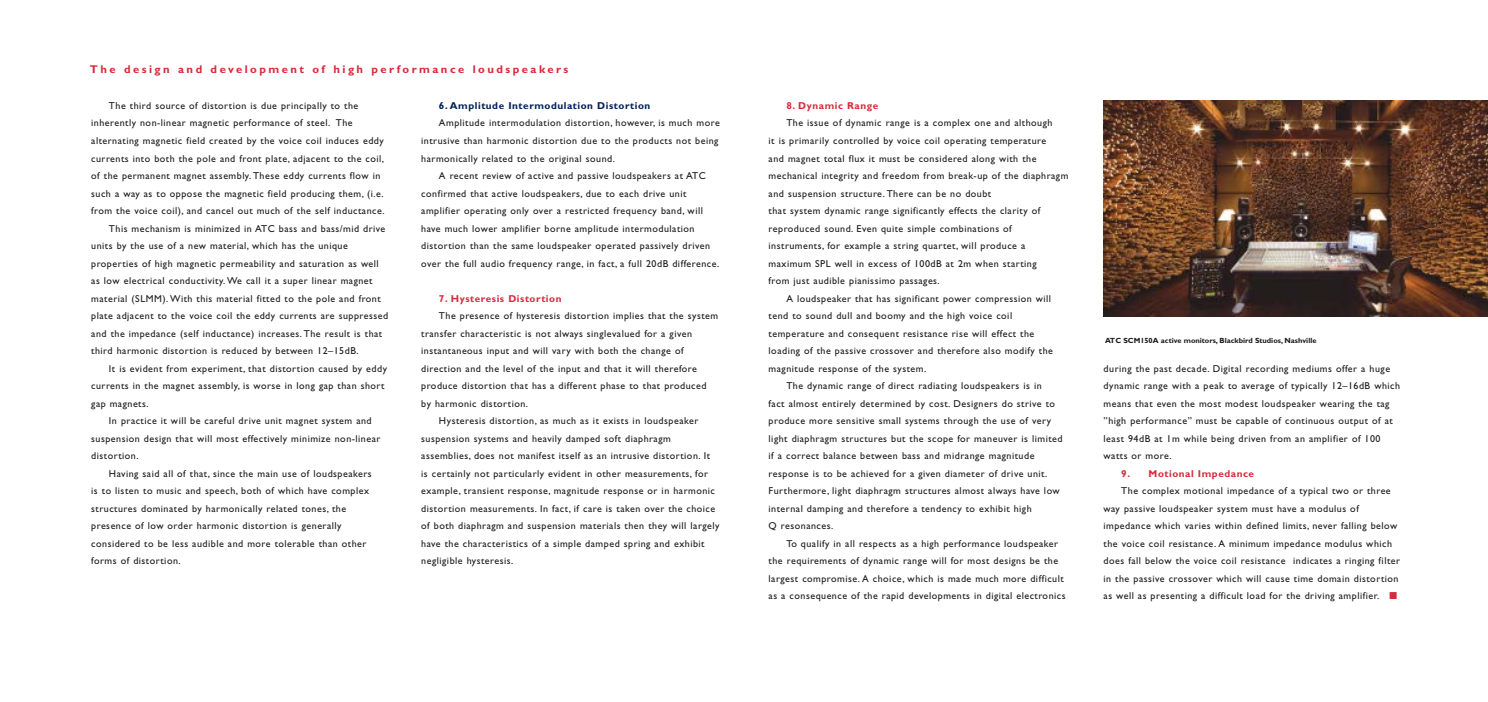
<style>
.page{position:relative;width:1488px;height:702px;background:#fff}
.page>*{position:absolute;margin:0;border:0;box-sizing:border-box;transform-origin:0 0}
.t1{font:700 11.25px "Gill Sans";letter-spacing:.22em;color:#d72a3b}
.t2{font:10px/17.5px "Gill Sans";letter-spacing:.05em;color:#1b1b1f}
.t3{font:700 10px "Gill Sans";letter-spacing:.055em;color:#d72a3b}
.t4{font:700 10px "Gill Sans";letter-spacing:.055em;color:#001f57}
.t5{font:700 7.5px "Gill Sans";color:#1b1b1f}
.s1{color:#d72a3b}
</style>
<div class="page">
<img style="left:1103px;top:101px;width:385px;height:215px">
<p class="t1" style="left:90px;top:65px;width:480px">The design and development of high performance loudspeakers</p>
<p class="t4" style="left:439px;top:102px;width:213px">6. Amplitude Intermodulation Distortion</p>
<p class="t2" style="left:421px;top:115px;width:300px;text-indent:18px">Amplitude intermodulation distortion, however, is much more intrusive than harmonic distortion due to the products not being harmonically related to the original sound.</p>
<p class="t2" style="left:421px;top:168px;width:300px;text-indent:18px">A recent review of active and passive loudspeakers at ATC confirmed that active loudspeakers, due to each drive unit amplifier operating only over a restricted frequency band, will have much lower amplifier borne amplitude intermodulation distortion than the same loudspeaker operated passively driven over the full audio frequency range, in fact, a full 20dB difference.</p>
<p class="t3" style="left:439px;top:295px;width:124px">7. Hysteresis Distortion</p>
<p class="t2" style="left:439px;top:308px;width:281px">The presence of hysteresis distortion implies that the system</p>
<p class="t2" style="left:421px;top:325px;width:272px">transfer characteristic is not always singlevalued for a given</p>
<p class="t2" style="left:421px;top:343px;width:264px">instantaneous input and will vary with both the change of</p>
<p class="t2" style="left:421px;top:360px;width:277px">direction and the level of the input and that it will therefore</p>
<p class="t2" style="left:421px;top:378px;width:287px">produce distortion that has a different phase to that produced</p>
<p class="t2" style="left:421px;top:395px;width:108px">by harmonic distortion.</p>
<p class="t2" style="left:439px;top:413px;width:261px">Hysteresis distortion, as much as it exists in loudspeaker</p>
<p class="t2" style="left:421px;top:430px;width:251px">suspension systems and heavily damped soft diaphragm</p>
<p class="t2" style="left:421px;top:448px;width:290px">assemblies, does not manifest itself as an intrusive distortion. It</p>
<p class="t2" style="left:421px;top:465px;width:288px">is certainly not particularly evident in other measurements, for</p>
<p class="t2" style="left:421px;top:483px;width:295px">example, transient response, magnitude response or in harmonic</p>
<p class="t2" style="left:421px;top:500px;width:295px">distortion measurements. In fact, if care is taken over the choice</p>
<p class="t2" style="left:421px;top:518px;width:300px">of both diaphragm and suspension materials then they will largely</p>
<p class="t2" style="left:421px;top:535px;width:285px">have the characteristics of a simple damped spring and exhibit</p>
<p class="t2" style="left:421px;top:553px;width:94px">negligible hysteresis.</p>
<p class="t2" style="left:109px;top:98px;width:251px">The third source of distortion is due principally to the</p>
<p class="t2" style="left:91px;top:115px;width:263px">inherently non-linear magnetic performance of steel. The</p>
<p class="t2" style="left:91px;top:133px;width:294px">alternating magnetic field created by the voice coil induces eddy</p>
<p class="t2" style="left:91px;top:150px;width:294px">currents into both the pole and front plate, adjacent to the coil,</p>
<p class="t2" style="left:91px;top:168px;width:291px">of the permanent magnet assembly. These eddy currents flow in</p>
<p class="t2" style="left:91px;top:185px;width:294px">such a way as to oppose the magnetic field producing them, (i.e.</p>
<p class="t2" style="left:91px;top:203px;width:295px">from the voice coil), and cancel out much of the self inductance.</p>
<p class="t2" style="left:109px;top:220px;width:278px">This mechanism is minimized in ATC bass and bass/mid drive</p>
<p class="t2" style="left:91px;top:238px;width:258px">units by the use of a new material, which has the unique</p>
<p class="t2" style="left:91px;top:255px;width:289px">properties of high magnetic permeability and saturation as well</p>
<p class="t2" style="left:91px;top:273px;width:283px">as low electrical conductivity. We call it a super linear magnet</p>
<p class="t2" style="left:91px;top:290px;width:291px">material (SLMM). With this material fitted to the pole and front</p>
<p class="t2" style="left:91px;top:308px;width:298px">plate adjacent to the voice coil the eddy currents are suppressed</p>
<p class="t2" style="left:91px;top:325px;width:292px">and the impedance (self inductance) increases. The result is that</p>
<p class="t2" style="left:91px;top:343px;width:269px">third harmonic distortion is reduced by between 12–15dB.</p>
<p class="t2" style="left:109px;top:360px;width:280px">It is evident from experiment, that distortion caused by eddy</p>
<p class="t2" style="left:91px;top:378px;width:295px">currents in the magnet assembly, is worse in long gap than short</p>
<p class="t2" style="left:91px;top:395px;width:59px">gap magnets.</p>
<p class="t2" style="left:109px;top:413px;width:264px">In practice it will be careful drive unit magnet system and</p>
<p class="t2" style="left:91px;top:430px;width:291px">suspension design that will most effectively minimize non-linear</p>
<p class="t2" style="left:91px;top:448px;width:49px">distortion.</p>
<p class="t2" style="left:109px;top:465px;width:264px">Having said all of that, since the main use of loudspeakers</p>
<p class="t2" style="left:91px;top:483px;width:279px">is to listen to music and speech, both of which have complex</p>
<p class="t2" style="left:91px;top:500px;width:256px">structures dominated by harmonically related tones, the</p>
<p class="t2" style="left:91px;top:518px;width:252px">presence of low order harmonic distortion is generally</p>
<p class="t2" style="left:91px;top:535px;width:277px">considered to be less audible and more tolerable than other</p>
<p class="t2" style="left:91px;top:553px;width:91px">forms of distortion.</p>
<p class="t3" style="left:786px;top:102px;width:93px">8. Dynamic Range</p>
<p class="t2" style="left:786px;top:115px;width:268px">The issue of dynamic range is a complex one and although</p>
<p class="t2" style="left:768px;top:133px;width:279px">it is primarily controlled by voice coil operating temperature</p>
<p class="t2" style="left:768px;top:150px;width:269px">and magnet total flux it must be considered along with the</p>
<p class="t2" style="left:768px;top:168px;width:301px">mechanical integrity and freedom from break-up of the diaphragm</p>
<p class="t2" style="left:768px;top:185px;width:224px">and suspension structure. There can be no doubt</p>
<p class="t2" style="left:768px;top:203px;width:273px">that system dynamic range significantly effects the clarity of</p>
<p class="t2" style="left:768px;top:220px;width:245px">reproduced sound. Even quite simple combinations of</p>
<p class="t2" style="left:768px;top:238px;width:258px">instruments, for example a string quartet, will produce a</p>
<p class="t2" style="left:768px;top:255px;width:270px">maximum SPL well in excess of 100dB at 2m when starting</p>
<p class="t2" style="left:768px;top:273px;width:173px">from just audible pianissimo passages.</p>
<p class="t2" style="left:786px;top:290px;width:266px">A loudspeaker that has significant power compression will</p>
<p class="t2" style="left:768px;top:308px;width:245px">tend to sound dull and boomy and the high voice coil</p>
<p class="t2" style="left:768px;top:325px;width:267px">temperature and consequent resistance rise will effect the</p>
<p class="t2" style="left:768px;top:343px;width:286px">loading of the passive crossover and therefore also modify the</p>
<p class="t2" style="left:768px;top:360px;width:159px">magnitude response of the system.</p>
<p class="t2" style="left:786px;top:378px;width:257px">The dynamic range of direct radiating loudspeakers is in</p>
<p class="t2" style="left:768px;top:395px;width:288px">fact almost entirely determined by cost. Designers do strive to</p>
<p class="t2" style="left:768px;top:413px;width:284px">produce more sensitive small systems through the use of very</p>
<p class="t2" style="left:768px;top:430px;width:295px">light diaphragm structures but the scope for maneuver is limited</p>
<p class="t2" style="left:768px;top:448px;width:267px">if a correct balance between bass and midrange magnitude</p>
<p class="t2" style="left:768px;top:465px;width:280px">response is to be achieved for a given diameter of drive unit.</p>
<p class="t2" style="left:768px;top:483px;width:293px">Furthermore, light diaphragm structures almost always have low</p>
<p class="t2" style="left:768px;top:500px;width:265px">internal damping and therefore a tendency to exhibit high</p>
<p class="t2" style="left:768px;top:518px;width:66px">Q resonances.</p>
<p class="t2" style="left:786px;top:535px;width:273px">To qualify in all respects as a high performance loudspeaker</p>
<p class="t2" style="left:768px;top:553px;width:291px">the requirements of dynamic range will for most designs be the</p>
<p class="t2" style="left:768px;top:570px;width:297px">largest compromise. A choice, which is made much more difficult</p>
<p class="t2" style="left:768px;top:588px;width:298px">as a consequence of the rapid developments in digital electronics</p>
<p class="t5" style="left:1105px;top:337px;width:213px">ATC SCM150A active monitors, Blackbird Studios, Nashville</p>
<p class="t2" style="left:1103px;top:360px;width:298px">during the past decade. Digital recording mediums offer a huge dynamic range with a peak to average of typically 12–16dB which means that even the most modest loudspeaker wearing the tag ”high performance” must be capable of continuous output of at least 94dB at 1m while being driven from an amplifier of 100 watts or more.</p>
<p class="t3" style="left:1121px;top:469px;width:134px">9. Motional Impedance</p>
<p class="t2" style="left:1103px;top:483px;width:298px;text-indent:18px">The complex motional impedance of a typical two or three way passive loudspeaker system must have a modulus of impedance which varies within defined limits, never falling below the voice coil resistance. A minimum impedance modulus which does fall below the voice coil resistance indicates a ringing filter in the passive crossover which will cause time domain distortion as well as presenting a difficult load for the driving amplifier. <span class="s1">■</span></p>
</div>
